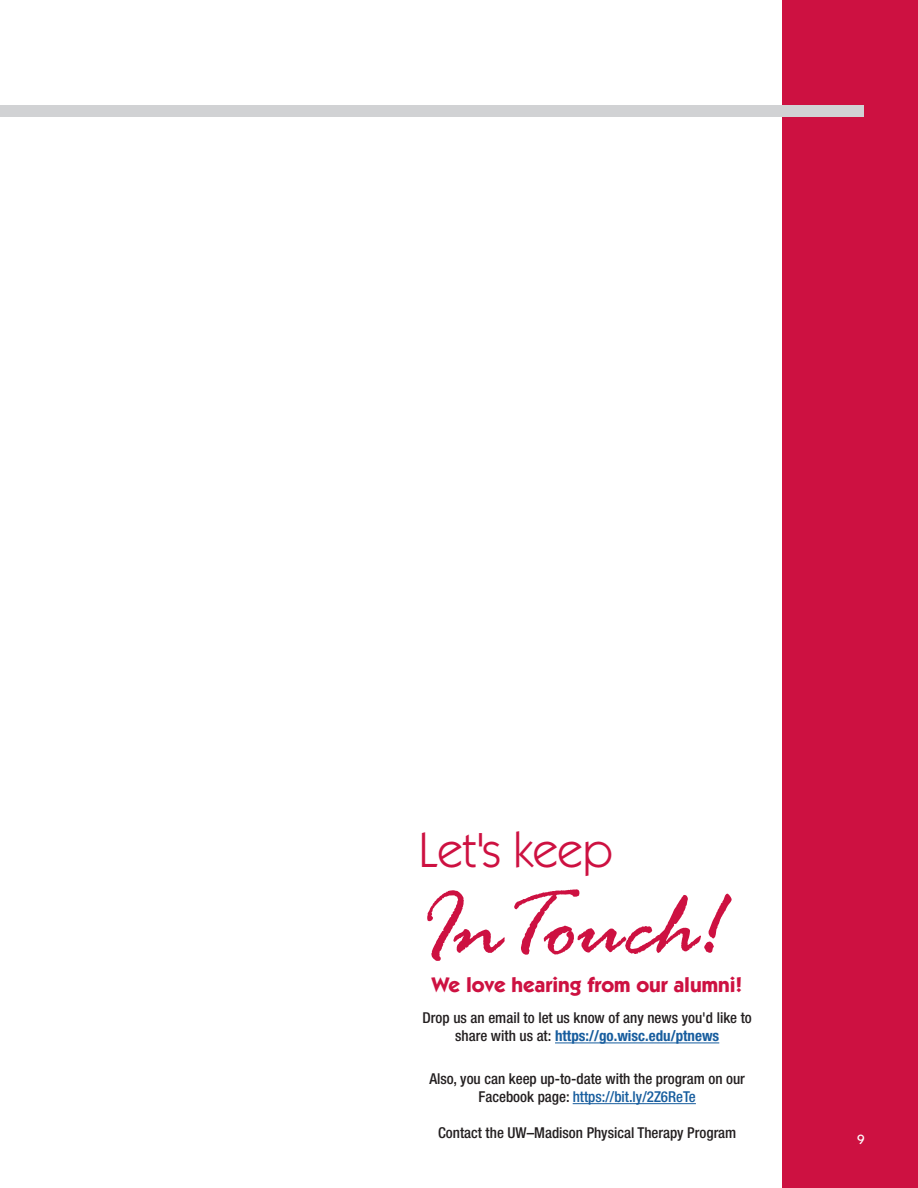
<style>
.page{position:relative;width:918px;height:1188px;background:#fff}
.page>*{position:absolute;margin:0;border:0;box-sizing:border-box;transform-origin:0 0}
.H1_Red{font:italic 96px "Rage";letter-spacing:-.015em;color:#cd1141}
.H1_Red-2{font:49.5px "Itc Kabel";color:#cd1141}
.t1{font:700 21px "Itc Kabel";color:#cd1141}
.t2{font:500 condensed 15px/18px "Helvetica Neue LT Std";color:#231f20;text-align:center}
.t3{font:500 13.5px "Itc Kabel";color:#fff}
.s1{font-weight:700;color:#175d9e}
.s2{color:#175d9e}
</style>
<div class="page">
<div style="left:782px;top:0;width:136px;height:1188px;background:#cd1141"></div>
<div style="left:0;top:105px;width:864px;height:11px;background:#d1d2d4"></div>
<hr style="left:555px;top:1043px;width:164px;height:1px;background:#175d9e">
<hr style="left:573px;top:1103px;width:123px;height:1px;background:#175d9e">
<p class="H1_Red-2" style="left:418px;top:821px;width:196px">Let's keep</p>
<p class="H1_Red" style="left:418px;top:876px;width:305px">InTouch!</p>
<p class="t1" style="left:432px;top:972px;width:312px">We love hearing from our alumni!</p>
<p class="t2" style="left:423px;top:1009px;width:331px">Drop us an email to let us know of any news you'd like to share with us at: <span class="s1">https://go.wisc.edu/ptnews</span></p>
<p class="t2" style="left:429px;top:1070px;width:317px">Also, you can keep up-to-date with the program on our<br>Facebook page: <span class="s2">https://bit.ly/2Z6ReTe</span></p>
<p class="t2" style="left:438px;top:1124px;width:300px">Contact the UW–Madison Physical Therapy Program</p>
<p class="t3" style="left:857px;top:1132px;width:9px">9</p>
</div>
